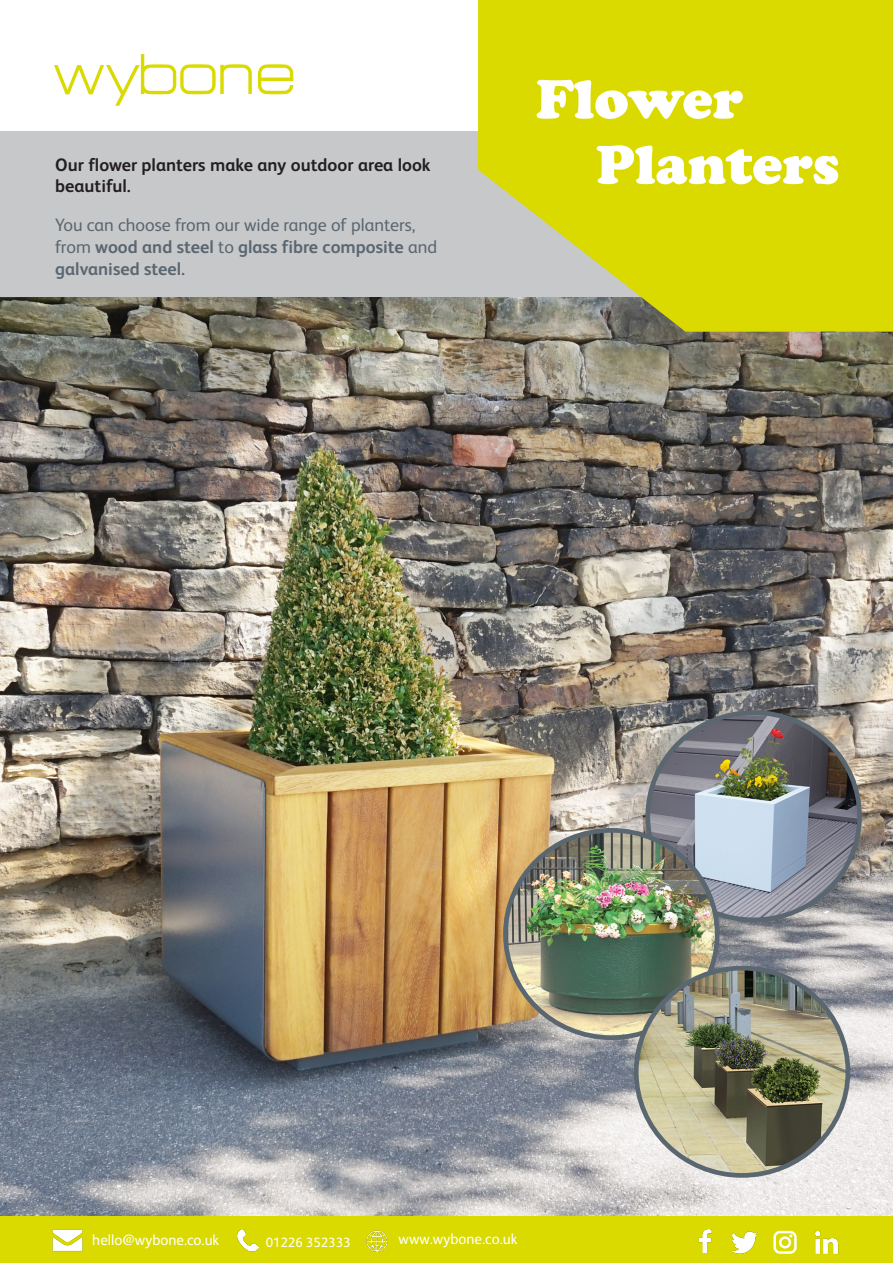
<style>
.page{position:relative;width:893px;height:1263px;background:#fff}
.page>*{position:absolute;margin:0;border:0;box-sizing:border-box;transform-origin:0 0}
.t1{font:900 57px "Cooper";color:#fff}
.t2{font:18px/21.6px "FS Albert";color:#5a6670}
.t3{font:700 18px/21.6px "FS Albert";color:#231f20}
.t4{font:15px "FS Albert";color:#fff}
.t5{font:13.5px "FS Albert";color:#fff}
.s1{font-weight:700}
</style>
<div class="page">
<div style="left:0;top:132px;width:701px;height:166px;background:#c7c8ca"></div>
<img style="left:0;top:298px;width:893px;height:918px">
<svg style="left:478px;top:0;width:415px;height:332px;fill:#dada00"></svg>
<svg style="left:54px;top:54px;width:198px;height:52px"></svg>
<svg style="left:258px;top:64px;width:35px;height:30px"></svg>
<img style="left:648px;top:712px;width:211px;height:208px">
<div style="left:645px;top:710px;width:217px;height:212px;border:5px solid #5a6670;border-radius:50%"></div>
<img style="left:505px;top:830px;width:212px;height:208px">
<div style="left:503px;top:828px;width:216px;height:212px;border:5px solid #5a6670;border-radius:50%"></div>
<img style="left:636px;top:968px;width:212px;height:207px">
<div style="left:634px;top:966px;width:216px;height:212px;border:5px solid #5a6670;border-radius:50%"></div>
<div style="left:0;top:1216px;width:893px;height:47px;background:#dada00"></div>
<img style="left:238px;top:1229px;width:21px;height:23px">
<img style="left:43px;top:1215px;width:50px;height:37px">
<img style="left:366px;top:1230px;width:22px;height:22px">
<img style="left:698px;top:1229px;width:14px;height:24px">
<img style="left:731px;top:1231px;width:27px;height:23px">
<div style="left:773px;top:1231px;width:24px;height:23px;border:2px solid #fff;border-radius:5px"></div>
<div style="left:779px;top:1236px;width:12px;height:12px;border:2px solid #fff;border-radius:50%"></div>
<img style="left:814px;top:1231px;width:25px;height:23px">
<p class="t3" style="left:55px;top:154px;width:377px">Our flower planters make any outdoor area look beautiful.</p>
<p class="t2" style="left:55px;top:214px;width:383px">You can choose from our wide range of planters, from <span class="s1">wood and steel</span> to <span class="s1">glass fibre composite</span> and <span class="s1">galvanised steel.</span></p>
<p class="t1" style="left:536px;top:66px;width:209px">Flower</p>
<p class="t1" style="left:596px;top:131px;width:245px">Planters</p>
<p class="t4" style="left:92px;top:1231px;width:128px">hello@wybone.co.uk</p>
<p class="t5" style="left:266px;top:1234px;width:86px">01226 352333</p>
<p class="t4" style="left:399px;top:1230px;width:120px">www.wybone.co.uk</p>
</div>
